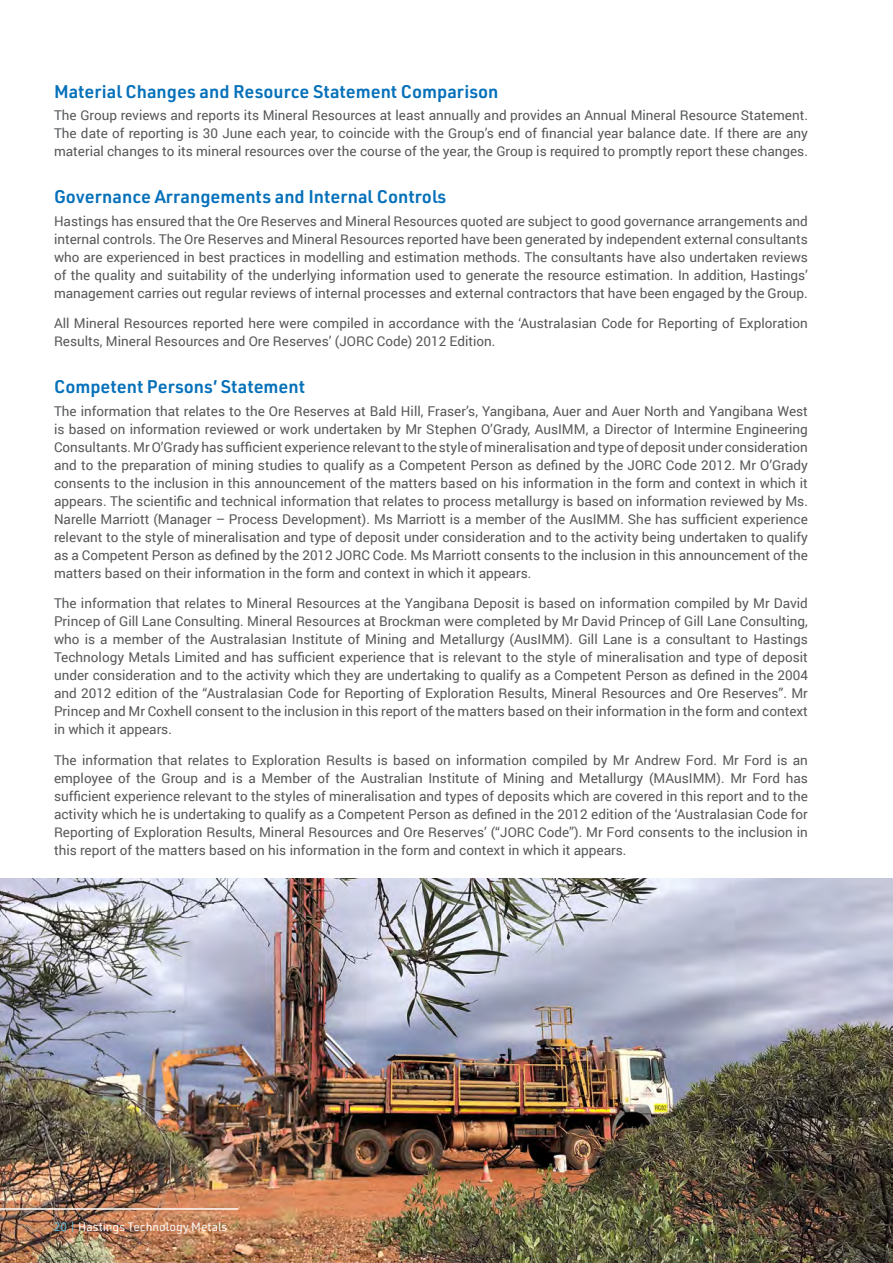
<style>
.page{position:relative;width:893px;height:1263px;background:#fff}
.page>*{position:absolute;margin:0;border:0;box-sizing:border-box;transform-origin:0 0}
.Subheading{font:600 18px "URWDIN";color:#0671ba}
.Main_Paragraph{font:13.5px/18px "Roboto";color:#57585a;text-align:justify}
.t1{font:12px "URWDIN";color:#fff}
.s1{color:#5dbcd8}
</style>
<div class="page">
<img style="left:0;top:878px;width:893px;height:385px">
<hr style="left:0;top:1208px;width:238px;height:2px;background:#fff">
<p class="Subheading" style="left:54px;top:79px;width:446px">Material Changes and Resource Statement Comparison</p>
<p class="Main_Paragraph" style="left:54px;top:106px;width:755px">The Group reviews and reports its Mineral Resources at least annually and provides an Annual Mineral Resource Statement.<br>The date of reporting is 30 June each year, to coincide with the Group’s end of financial year balance date. If there are any material changes to its mineral resources over the course of the year, the Group is required to promptly report these changes.</p>
<p class="Subheading" style="left:54px;top:185px;width:394px">Governance Arrangements and Internal Controls</p>
<p class="Main_Paragraph" style="left:54px;top:211px;width:755px">Hastings has ensured that the Ore Reserves and Mineral Resources quoted are subject to good governance arrangements and internal controls. The Ore Reserves and Mineral Resources reported have been generated by independent external consultants who are experienced in best practices in modelling and estimation methods. The consultants have also undertaken reviews of the quality and suitability of the underlying information used to generate the resource estimation. In addition, Hastings’ management carries out regular reviews of internal processes and external contractors that have been engaged by the Group.</p>
<p class="Main_Paragraph" style="left:54px;top:314px;width:755px">All Mineral Resources reported here were compiled in accordance with the ‘Australasian Code for Reporting of Exploration<br>Results, Mineral Resources and Ore Reserves’ (JORC Code) 2012 Edition.</p>
<p class="Subheading" style="left:54px;top:375px;width:252px">Competent Persons’ Statement</p>
<p class="Main_Paragraph" style="left:54px;top:401px;width:755px">The information that relates to the Ore Reserves at Bald Hill, Fraser’s, Yangibana, Auer and Auer North and Yangibana West is based on information reviewed or work undertaken by Mr Stephen O’Grady, AusIMM, a Director of Intermine Engineering Consultants. Mr O’Grady has sufficient experience relevant to the style of mineralisation and type of deposit under consideration and to the preparation of mining studies to qualify as a Competent Person as defined by the JORC Code 2012. Mr O’Grady consents to the inclusion in this announcement of the matters based on his information in the form and context in which it appears. The scientific and technical information that relates to process metallurgy is based on information reviewed by Ms.<br>Narelle Marriott (Manager – Process Development). Ms Marriott is a member of the AusIMM. She has sufficient experience relevant to the style of mineralisation and type of deposit under consideration and to the activity being undertaken to qualify as a Competent Person as defined by the 2012 JORC Code. Ms Marriott consents to the inclusion in this announcement of the matters based on their information in the form and context in which it appears.</p>
<p class="Main_Paragraph" style="left:54px;top:594px;width:755px">The information that relates to Mineral Resources at the Yangibana Deposit is based on information compiled by Mr David Princep of Gill Lane Consulting. Mineral Resources at Brockman were completed by Mr David Princep of Gill Lane Consulting, who is a member of the Australasian Institute of Mining and Metallurgy (AusIMM). Gill Lane is a consultant to Hastings Technology Metals Limited and has sufficient experience that is relevant to the style of mineralisation and type of deposit under consideration and to the activity which they are undertaking to qualify as a Competent Person as defined in the 2004 and 2012 edition of the “Australasian Code for Reporting of Exploration Results, Mineral Resources and Ore Reserves”. Mr Princep and Mr Coxhell consent to the inclusion in this report of the matters based on their information in the form and context in which it appears.</p>
<p class="Main_Paragraph" style="left:54px;top:751px;width:755px">The information that relates to Exploration Results is based on information compiled by Mr Andrew Ford. Mr Ford is an employee of the Group and is a Member of the Australian Institute of Mining and Metallurgy (MAusIMM). Mr Ford has sufficient experience relevant to the styles of mineralisation and types of deposits which are covered in this report and to the activity which he is undertaking to qualify as a Competent Person as defined in the 2012 edition of the ‘Australasian Code for Reporting of Exploration Results, Mineral Resources and Ore Reserves’ (“JORC Code”). Mr Ford consents to the inclusion in this report of the matters based on his information in the form and context in which it appears.</p>
<p class="t1" style="left:54px;top:1219px;width:175px"><span class="s1">20 |</span> Hastings Technology Metals</p>
</div>
